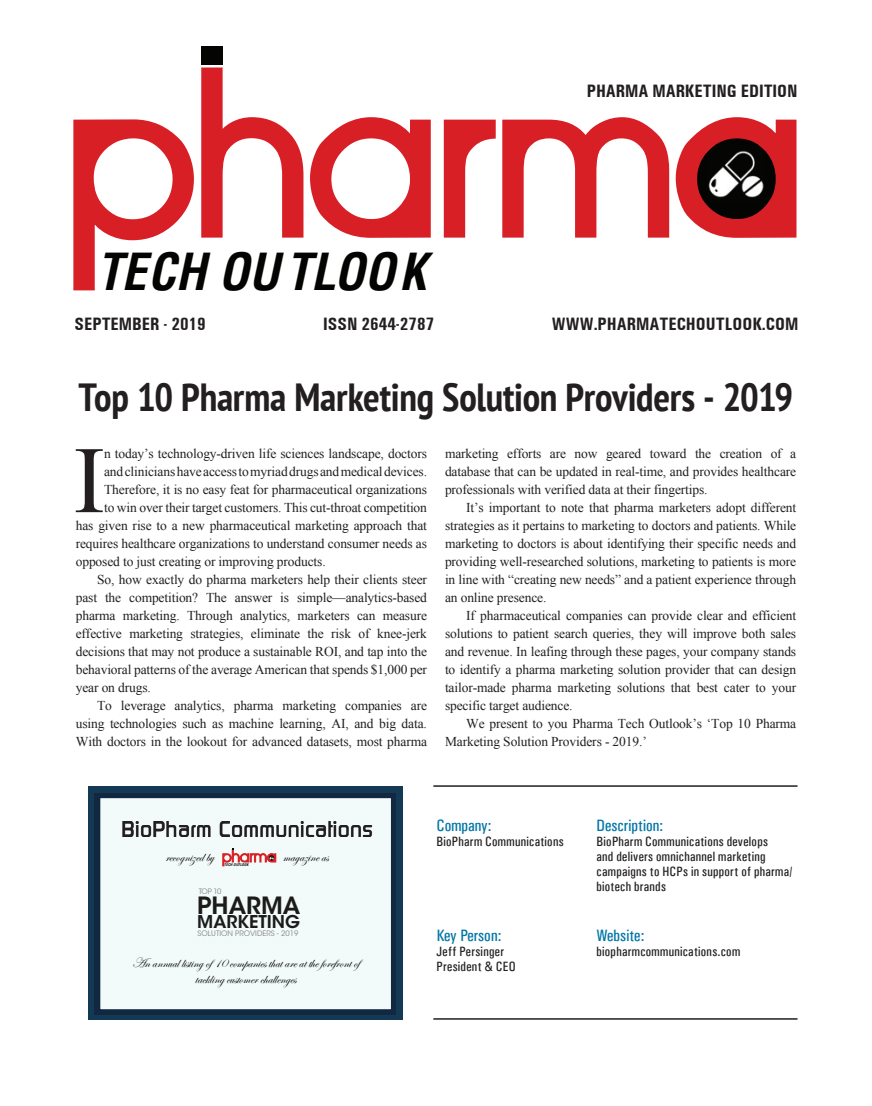
<style>
.page{position:relative;width:872px;height:1106px;background:#fff}
.page>*{position:absolute;margin:0;border:0;box-sizing:border-box;transform-origin:0 0}
.t1{font:95.1px "Times New Roman";color:#231f20}
.t2{font:italic 700 condensed 49.8px "Helvetica";color:#040503}
.t3{font:700 condensed 39.15px "PT Sans";letter-spacing:-.005em;color:#231f20}
.t4{font:600 23.7px "ITC Avant Garde Std";color:#1b1b19}
.t5{font:21.75px "Bazouk S Si";letter-spacing:.02em;color:#040503;scale:.96 1}
.t6{font:700 condensed 18px "Univers";color:#231f20}
.t7{font:600 17.55px "ITC Avant Garde Std";color:#1b1b19}
.t8{font:16.5px "Univers Condensed";color:#0075a7}
.t9{font:16.5px "Univers Condensed";letter-spacing:-.02em;color:#0075a7}
.t10{font:14.25px/16.4px "Edwardian Script ITC";color:#040503;text-align:center;scale:.96 1}
.t11{font:13.5px/18px "Times New Roman";letter-spacing:-.01em;color:#231f20;text-align:justify}
.t12{font:13.5px/15px "Univers Condensed";letter-spacing:.02em;color:#231f20}
.t13{font:7.5px "ITC Avant Garde Std";color:#8a878a}
.t14{font:italic 700 condensed 3.75px "Helvetica";letter-spacing:.03em;color:#050504}
</style>
<div class="page">
<hr style="left:433px;top:785px;width:364px;height:1px;background:#231f20">
<hr style="left:433px;top:1018px;width:364px;height:1px;background:#231f20">
<div style="left:89px;top:786px;width:313px;height:233px;background:#133955"></div>
<div style="left:95px;top:792px;width:301px;height:222px;background:#112840"></div>
<div style="left:100px;top:798px;width:292px;height:212px;background:#f3fafa"></div>
<svg style="left:222px;top:848px;width:54px;height:18px"></svg>
<svg style="left:73px;top:67px;width:723px;height:223px"></svg>
<div style="left:201px;top:46px;width:22px;height:18px;background:#040503"></div>
<img style="left:706px;top:153px;width:59px;height:51px">
<img style="left:706px;top:144px;width:59px;height:9px">
<h2 class="t2" style="left:97px;top:241px;width:331px">TECH OUTLOOK</h2>
<h3 class="t6" style="left:586px;top:81px;width:212px">PHARMA MARKETING EDITION</h3>
<h3 class="t6" style="left:74px;top:313px;width:133px">SEPTEMBER - 2019</h3>
<h3 class="t6" style="left:323px;top:313px;width:113px">ISSN 2644-2787</h3>
<h3 class="t6" style="left:552px;top:313px;width:248px">WWW.PHARMATECHOUTLOOK.COM</h3>
<h3 class="t3" style="left:78px;top:371px;width:716px">Top 10 Pharma Marketing Solution Providers - 2019</h3>
<h1 class="t1" style="left:73px;top:416px;width:33px">I</h1>
<p class="t11" style="left:104px;top:444px;width:324px">n today’s technology-driven life sciences landscape, doctors</p>
<p class="t11" style="left:445px;top:444px;width:353px">marketing efforts are now geared toward the creation of a database that can be updated in real-time, and provides healthcare professionals with verified data at their fingertips.</p>
<p class="t11" style="left:445px;top:498px;width:353px;text-indent:21px">It’s important to note that pharma marketers adopt different strategies as it pertains to marketing to doctors and patients. While marketing to doctors is about identifying their specific needs and providing well-researched solutions, marketing to patients is more in line with “creating new needs” and a patient experience through an online presence.</p>
<p class="t11" style="left:445px;top:606px;width:353px;text-indent:21px">If pharmaceutical companies can provide clear and efficient solutions to patient search queries, they will improve both sales and revenue. In leafing through these pages, your company stands to identify a pharma marketing solution provider that can design tailor-made pharma marketing solutions that best cater to your specific target audience.</p>
<p class="t11" style="left:445px;top:714px;width:353px;text-indent:21px">We present to you Pharma Tech Outlook’s ‘Top 10 Pharma<br>Marketing Solution Providers - 2019.’</p>
<p class="t11" style="left:104px;top:462px;width:324px">and clinicians have access to myriad drugs and medical devices.</p>
<p class="t11" style="left:104px;top:480px;width:324px">Therefore, it is no easy feat for pharmaceutical organizations</p>
<p class="t11" style="left:104px;top:498px;width:324px">to win over their target customers. This cut-throat competition</p>
<p class="t11" style="left:76px;top:516px;width:353px">has given rise to a new pharmaceutical marketing approach that</p>
<p class="t11" style="left:76px;top:534px;width:353px">requires healthcare organizations to understand consumer needs as</p>
<p class="t11" style="left:76px;top:552px;width:251px">opposed to just creating or improving products.</p>
<p class="t11" style="left:97px;top:570px;width:331px">So, how exactly do pharma marketers help their clients steer</p>
<p class="t11" style="left:76px;top:588px;width:353px">past the competition? The answer is simple—analytics-based</p>
<p class="t11" style="left:76px;top:606px;width:353px">pharma marketing. Through analytics, marketers can measure</p>
<p class="t11" style="left:76px;top:624px;width:353px">effective marketing strategies, eliminate the risk of knee-jerk</p>
<p class="t11" style="left:76px;top:642px;width:353px">decisions that may not produce a sustainable ROI, and tap into the</p>
<p class="t11" style="left:76px;top:660px;width:353px">behavioral patterns of the average American that spends $1,000 per</p>
<p class="t11" style="left:76px;top:678px;width:77px">year on drugs.</p>
<p class="t11" style="left:97px;top:696px;width:331px">To leverage analytics, pharma marketing companies are</p>
<p class="t11" style="left:76px;top:714px;width:353px">using technologies such as machine learning, AI, and big data.</p>
<p class="t11" style="left:76px;top:732px;width:353px">With doctors in the lookout for advanced datasets, most pharma</p>
<h3 class="t5" style="left:121px;top:818px;width:263px">BioPharm Communications</h3>
<p class="t10" style="left:165px;top:848px;width:52px">recognized by</p>
<p class="t10" style="left:283px;top:848px;width:49px">magazine as</p>
<p class="t14" style="left:224px;top:862px;width:26px">TECH OUTLOOK</p>
<p class="t13" style="left:199px;top:886px;width:24px">TOP 10</p>
<h3 class="t4" style="left:197px;top:890px;width:104px">PHARMA</h3>
<p class="t7" style="left:197px;top:910px;width:104px">MARKETING</p>
<p class="t13" style="left:197px;top:928px;width:102px">SOLUTION PROVIDERS - 2019</p>
<p class="t10" style="left:132px;top:955px;width:247px">An annual listing of10 companies that are at the forefront of tackling customer challenges</p>
<p class="t8" style="left:436px;top:816px;width:57px">Company:</p>
<p class="t12" style="left:436px;top:834px;width:129px">BioPharm Communications</p>
<p class="t9" style="left:436px;top:925px;width:66px">Key Person:</p>
<p class="t12" style="left:436px;top:943px;width:81px">Jeff Persinger<br>President &amp; CEO</p>
<p class="t8" style="left:596px;top:816px;width:68px">Description:</p>
<p class="t12" style="left:596px;top:834px;width:197px">BioPharm Communications develops<br>and delivers omnichannel marketing campaigns to HCPs in support of pharma/ biotech brands</p>
<p class="t8" style="left:596px;top:925px;width:49px">Website:</p>
<p class="t12" style="left:596px;top:943px;width:145px">biopharmcommunications.com</p>
</div>
